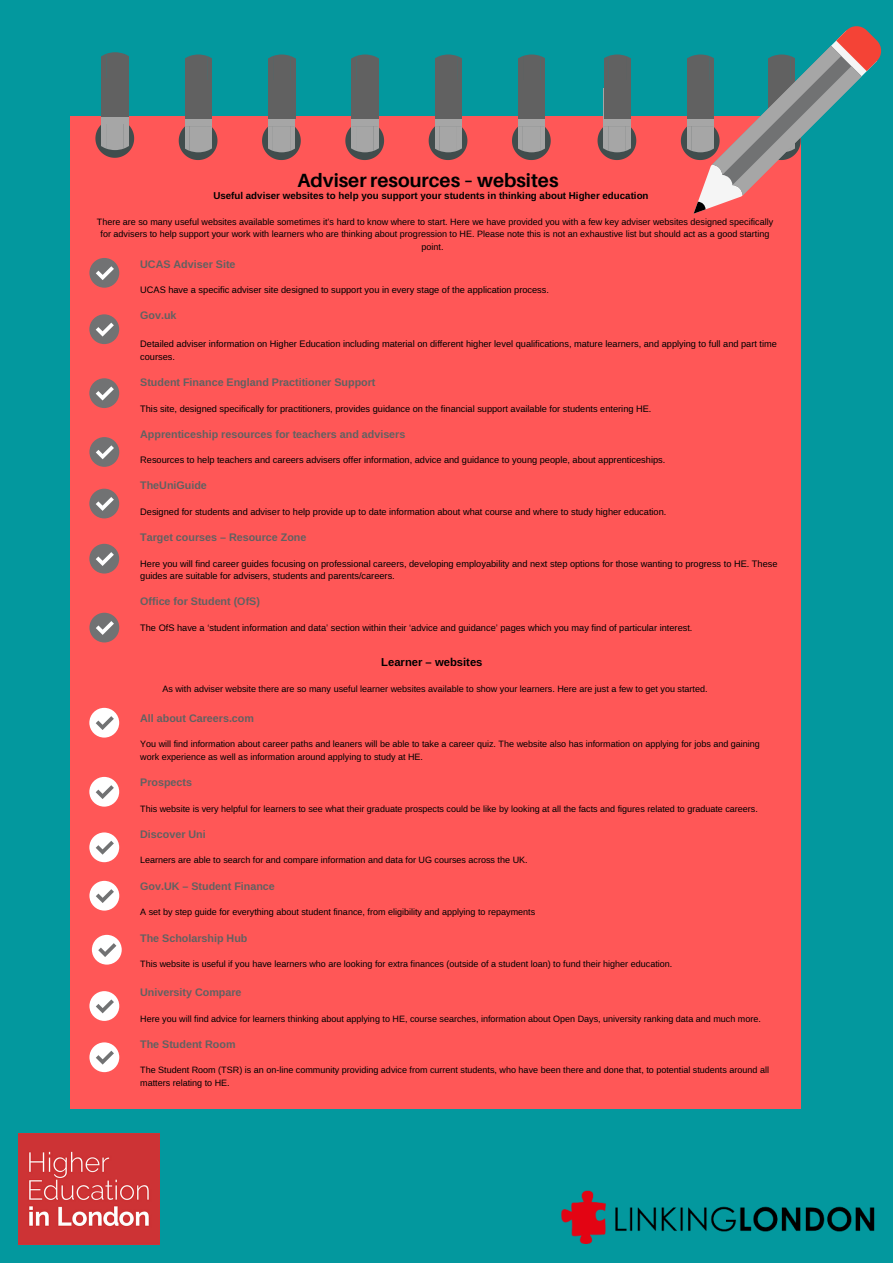
<style>
.page{position:relative;width:893px;height:1263px;background:#03989e}
.page>*{position:absolute;margin:0;border:0;box-sizing:border-box;transform-origin:0 0}
.t1{font:700 19.12px "Aileron";color:#000}
.t2{font:700 11.25px "Libra Sans";color:#000}
.t3{font:700 10.73px "Libra Sans";color:#616161}
.t4{font:700 9.75px "Libra Sans";color:#000}
.t5{font:9.23px/12.4px "Libra Sans";color:#000}
.t6{font:9px/12.4px "Libra Sans";color:#000}
</style>
<div class="page">
<div style="left:71px;top:116px;width:729px;height:993px;background:#ff5757"></div>
<div style="left:102px;top:93px;width:26px;height:31px;background:linear-gradient(to right,#a6a6a6,#a6a6a6)"></div>
<svg style="left:95px;top:119px;width:39px;height:39px"></svg>
<div style="left:102px;top:78px;width:26px;height:31px;background:#616161"></div>
<svg style="left:102px;top:52px;width:26px;height:26px"></svg>
<div style="left:102px;top:109px;width:26px;height:7px;background:#616161"></div>
<div style="left:185px;top:95px;width:26px;height:31px;background:#a6a6a6"></div>
<svg style="left:179px;top:121px;width:38px;height:39px"></svg>
<div style="left:185px;top:80px;width:27px;height:31px;background:#616161"></div>
<svg style="left:185px;top:55px;width:27px;height:25px"></svg>
<div style="left:185px;top:111px;width:27px;height:8px;background:#616161"></div>
<div style="left:268px;top:95px;width:27px;height:31px;background:#a6a6a6"></div>
<svg style="left:262px;top:126px;width:39px;height:34px"></svg>
<div style="left:268px;top:80px;width:27px;height:31px;background:#616161"></div>
<svg style="left:268px;top:55px;width:27px;height:25px"></svg>
<div style="left:268px;top:111px;width:27px;height:8px;background:#616161"></div>
<div style="left:352px;top:95px;width:26px;height:31px;background:#a6a6a6"></div>
<svg style="left:345px;top:121px;width:39px;height:39px"></svg>
<div style="left:352px;top:80px;width:26px;height:31px;background:#616161"></div>
<svg style="left:352px;top:55px;width:26px;height:25px"></svg>
<div style="left:352px;top:111px;width:26px;height:8px;background:#616161"></div>
<div style="left:435px;top:95px;width:26px;height:31px;background:#a6a6a6"></div>
<svg style="left:429px;top:121px;width:38px;height:39px"></svg>
<div style="left:435px;top:80px;width:26px;height:31px;background:#616161"></div>
<svg style="left:435px;top:55px;width:26px;height:25px"></svg>
<div style="left:435px;top:111px;width:26px;height:8px;background:#616161"></div>
<div style="left:518px;top:95px;width:27px;height:31px;background:#a6a6a6"></div>
<svg style="left:512px;top:126px;width:39px;height:34px"></svg>
<div style="left:518px;top:80px;width:27px;height:31px;background:#616161"></div>
<svg style="left:518px;top:55px;width:27px;height:25px"></svg>
<div style="left:518px;top:111px;width:27px;height:8px;background:#616161"></div>
<div style="left:604px;top:95px;width:26px;height:31px;background:#a6a6a6"></div>
<svg style="left:597px;top:121px;width:39px;height:39px"></svg>
<div style="left:604px;top:80px;width:26px;height:31px;background:#616161"></div>
<svg style="left:604px;top:55px;width:26px;height:25px"></svg>
<div style="left:604px;top:111px;width:26px;height:8px;background:#616161"></div>
<div style="left:89px;top:314px;width:30px;height:30px;background:#717273;border-radius:50%"></div>
<svg style="left:96px;top:323px;width:18px;height:14px"></svg>
<div style="left:89px;top:258px;width:30px;height:30px;background:#717273;border-radius:50%"></div>
<svg style="left:96px;top:266px;width:18px;height:14px"></svg>
<div style="left:89px;top:613px;width:30px;height:29px;background:#717273;border-radius:50%"></div>
<svg style="left:96px;top:621px;width:18px;height:14px"></svg>
<div style="left:89px;top:437px;width:30px;height:30px;background:#717273;border-radius:50%"></div>
<svg style="left:96px;top:445px;width:18px;height:14px"></svg>
<div style="left:89px;top:489px;width:30px;height:29px;background:#717273;border-radius:50%"></div>
<svg style="left:96px;top:497px;width:18px;height:14px"></svg>
<div style="left:89px;top:378px;width:30px;height:30px;background:#717273;border-radius:50%"></div>
<svg style="left:96px;top:387px;width:18px;height:13px"></svg>
<img style="left:561px;top:1190px;width:314px;height:54px">
<img style="left:19px;top:1133px;width:141px;height:111px">
<svg style="left:681px;top:26px;width:201px;height:188px"></svg>
<div style="left:89px;top:708px;width:30px;height:29px;background:#fff;border-radius:50%"></div>
<svg style="left:96px;top:716px;width:18px;height:14px"></svg>
<div style="left:89px;top:777px;width:30px;height:30px;background:#fff;border-radius:50%"></div>
<svg style="left:96px;top:785px;width:18px;height:14px"></svg>
<div style="left:89px;top:832px;width:30px;height:30px;background:#fff;border-radius:50%"></div>
<svg style="left:96px;top:841px;width:18px;height:14px"></svg>
<div style="left:89px;top:881px;width:30px;height:29px;background:#fff;border-radius:50%"></div>
<svg style="left:96px;top:889px;width:18px;height:14px"></svg>
<div style="left:89px;top:544px;width:30px;height:29px;background:#717273;border-radius:50%"></div>
<svg style="left:96px;top:552px;width:18px;height:14px"></svg>
<div style="left:92px;top:935px;width:30px;height:29px;background:#fff;border-radius:50%"></div>
<svg style="left:98px;top:943px;width:18px;height:14px"></svg>
<div style="left:89px;top:991px;width:30px;height:30px;background:#fff;border-radius:50%"></div>
<svg style="left:96px;top:999px;width:18px;height:14px"></svg>
<div style="left:89px;top:1042px;width:30px;height:30px;background:#fff;border-radius:50%"></div>
<svg style="left:96px;top:1051px;width:18px;height:13px"></svg>
<p class="t1" style="left:297px;top:169px;width:262px">Adviser resources – websites</p>
<p class="t4" style="left:213px;top:190px;width:437px">Useful adviser websites to help you support your students in thinking about Higher education</p>
<p class="t6" style="left:97px;top:216px;width:678px;text-align:center">There are so many useful websites available sometimes it’s hard to know where to start. Here we have provided you with a few key adviser websites designed specifically for advisers to help support your work with learners who are thinking about progression to HE. Please note this is not an exhaustive list but should act as a good starting point.</p>
<p class="t3" style="left:140px;top:258px;width:97px">UCAS Adviser Site</p>
<p class="t5" style="left:140px;top:284px;width:410px">UCAS have a specific adviser site designed to support you in every stage of the application process.</p>
<p class="t3" style="left:140px;top:310px;width:38px">Gov.uk</p>
<p class="t5" style="left:140px;top:338px;width:638px">Detailed adviser information on Higher Education including material on different higher level qualifications, mature learners, and applying to full and part time courses.</p>
<p class="t3" style="left:140px;top:376px;width:237px">Student Finance England Practitioner Support</p>
<p class="t5" style="left:140px;top:402px;width:513px">This site, designed specifically for practitioners, provides guidance on the financial support available for students entering HE.</p>
<p class="t3" style="left:140px;top:428px;width:267px">Apprenticeship resources for teachers and advisers</p>
<p class="t5" style="left:140px;top:454px;width:526px">Resources to help teachers and careers advisers offer information, advice and guidance to young people, about apprenticeships.</p>
<p class="t3" style="left:140px;top:480px;width:68px">TheUniGuide</p>
<p class="t5" style="left:140px;top:506px;width:528px">Designed for students and adviser to help provide up to date information about what course and where to study higher education.</p>
<p class="t3" style="left:140px;top:531px;width:168px">Target courses – Resource Zone</p>
<p class="t5" style="left:140px;top:557px;width:639px">Here you will find career guides focusing on professional careers, developing employability and next step options for those wanting to progress to HE. These guides are suitable for advisers, students and parents/careers.</p>
<p class="t3" style="left:140px;top:595px;width:121px">Office for Student (OfS)</p>
<p class="t5" style="left:140px;top:622px;width:554px">The OfS have a ‘student information and data’ section within their ‘advice and guidance’ pages which you may find of particular interest.</p>
<p class="t2" style="left:381px;top:656px;width:103px">Learner – websites</p>
<p class="t6" style="left:162px;top:682px;width:546px">As with adviser website there are so many useful learner websites available to show your learners. Here are just a few to get you started.</p>
<p class="t3" style="left:140px;top:712px;width:115px">All about Careers.com</p>
<p class="t6" style="left:140px;top:738px;width:621px">You will find information about career paths and leaners will be able to take a career quiz. The website also has information on applying for jobs and gaining work experience as well as information around applying to study at HE.</p>
<p class="t3" style="left:140px;top:776px;width:53px">Prospects</p>
<p class="t6" style="left:140px;top:802px;width:619px">This website is very helpful for learners to see what their graduate prospects could be like by looking at all the facts and figures related to graduate careers.</p>
<p class="t3" style="left:140px;top:828px;width:67px">Discover Uni</p>
<p class="t6" style="left:140px;top:854px;width:389px">Learners are able to search for and compare information and data for UG courses across the UK.</p>
<p class="t3" style="left:140px;top:880px;width:136px">Gov.UK – Student Finance</p>
<p class="t6" style="left:140px;top:906px;width:396px">A set by step guide for everything about student finance, from eligibility and applying to repayments</p>
<p class="t3" style="left:140px;top:932px;width:109px">The Scholarship Hub</p>
<p class="t6" style="left:140px;top:957px;width:533px">This website is useful if you have learners who are looking for extra finances (outside of a student loan) to fund their higher education.</p>
<p class="t3" style="left:140px;top:986px;width:103px">University Compare</p>
<p class="t6" style="left:140px;top:1012px;width:622px">Here you will find advice for learners thinking about applying to HE, course searches, information about Open Days, university ranking data and much more.</p>
<p class="t3" style="left:140px;top:1038px;width:97px">The Student Room</p>
<p class="t6" style="left:140px;top:1064px;width:630px">The Student Room (TSR) is an on-line community providing advice from current students, who have been there and done that, to potential students around all matters relating to HE.</p>
</div>
